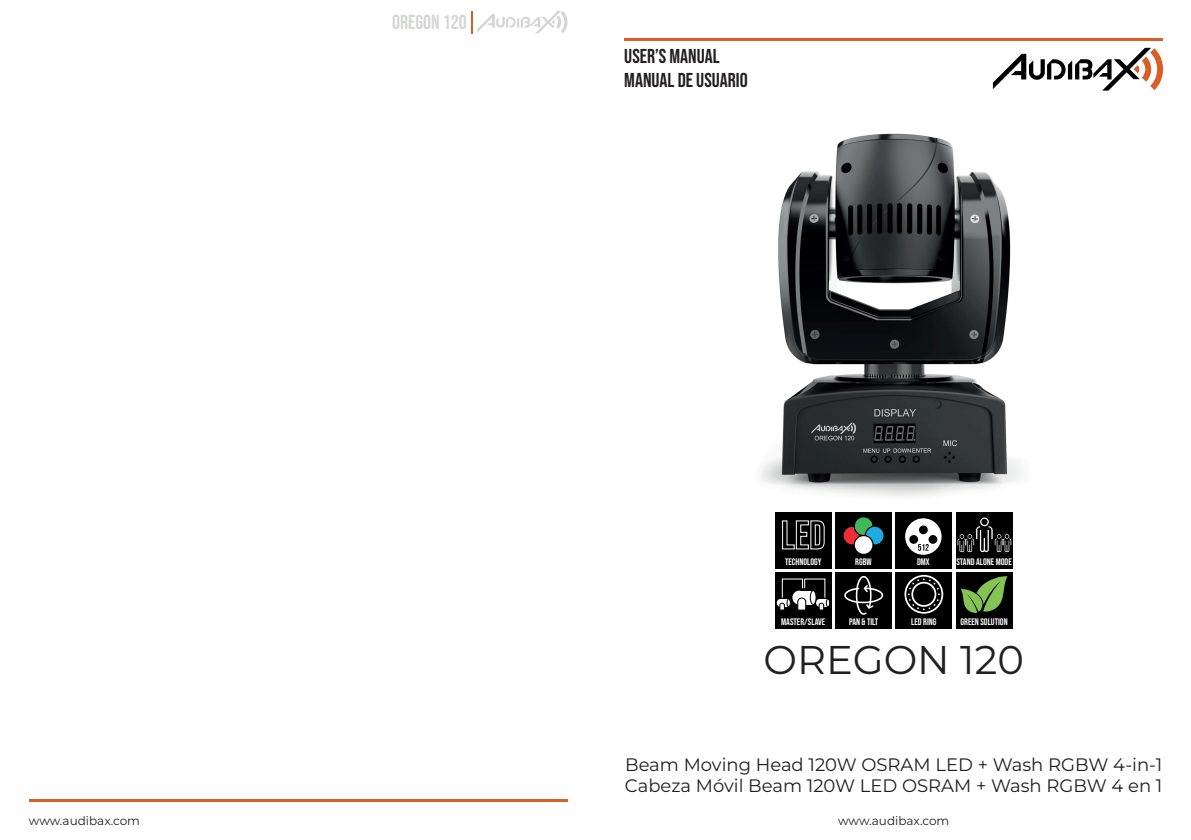
<style>
.page{position:relative;width:1191px;height:840px;background:#fff}
.page>*{position:absolute;margin:0;border:0;box-sizing:border-box;transform-origin:0 0}
.t1{font:40px "Montserrat";color:#231f20}
.t2{font:20px/24px "Bebas Neue";color:#231f20}
.t3{font:20px "Bebas Neue";color:#d4d6d4}
.t4{font:18px/21.6px "Montserrat";color:#231f20}
.t5{font:12px "Montserrat";color:#231f20}
.t6{font:9.4px "Bebas Neue";color:#fff}
</style>
<div class="page">
<img style="left:760px;top:133px;width:261px;height:381px">
<hr style="left:624px;top:38px;width:539px;height:3px;background:#db5e26">
<hr style="left:29px;top:798px;width:538px;height:3px;background:#db5e26">
<hr style="left:471px;top:11px;width:2px;height:22px;background:#db5e26">
<svg style="left:993px;top:48px;width:170px;height:43px"></svg>
<svg style="left:477px;top:11px;width:90px;height:22px"></svg>
<div style="left:895px;top:571px;width:57px;height:57px;background:#000001"></div>
<svg style="left:904px;top:575px;width:39px;height:38px"></svg>
<div style="left:895px;top:512px;width:56px;height:56px;background:#000001"></div>
<svg style="left:905px;top:518px;width:36px;height:36px"></svg>
<div style="left:775px;top:512px;width:56px;height:56px;background:#000001"></div>
<svg style="left:782px;top:520px;width:43px;height:29px"></svg>
<div style="left:955px;top:511px;width:57px;height:57px;background:#000001"></div>
<svg style="left:957px;top:517px;width:55px;height:34px"></svg>
<div style="left:775px;top:571px;width:56px;height:57px;background:#000001"></div>
<svg style="left:776px;top:598px;width:8px;height:8px"></svg>
<svg style="left:779px;top:578px;width:51px;height:32px"></svg>
<div style="left:835px;top:571px;width:57px;height:57px;background:#000001"></div>
<svg style="left:844px;top:575px;width:39px;height:39px"></svg>
<div style="left:835px;top:512px;width:57px;height:56px;background:#000001"></div>
<div style="left:854px;top:536px;width:18px;height:17px;background:#fff;border-radius:50%"></div>
<svg style="left:843px;top:517px;width:40px;height:27px"></svg>
<div style="left:955px;top:571px;width:57px;height:57px;background:#000001"></div>
<svg style="left:960px;top:576px;width:47px;height:36px"></svg>
<p class="t3" style="left:392px;top:11px;width:76px">OREGON 120</p>
<p class="t2" style="left:624px;top:43px;width:125px">USER’S MANUAL<br>MANUAL DE USUARIO</p>
<p class="t6" style="left:785px;top:556px;width:38px">TECHNOLOGY</p>
<p class="t6" style="left:917px;top:556px;width:14px">DMX</p>
<p class="t6" style="left:956px;top:555px;width:57px">STAND ALONE MODE</p>
<p class="t6" style="left:855px;top:556px;width:18px">RGBW</p>
<p class="t6" style="left:781px;top:615px;width:45px">MASTER/SLAVE</p>
<p class="t6" style="left:849px;top:615px;width:31px">PAN &amp; TILT</p>
<p class="t6" style="left:911px;top:615px;width:27px">LED RING</p>
<p class="t6" style="left:960px;top:615px;width:49px">GREEN SOLUTION</p>
<h1 class="t1" style="left:763px;top:632px;width:262px">OREGON 120</h1>
<p class="t4" style="left:625px;top:752px;width:539px">Beam Moving Head 120W OSRAM LED + Wash RGBW 4-in-1<br>Cabeza Móvil Beam 120W LED OSRAM + Wash RGBW 4 en 1</p>
<p class="t5" style="left:29px;top:812px;width:113px">www.audibax.com</p>
<p class="t5" style="left:838px;top:812px;width:113px">www.audibax.com</p>
</div>
